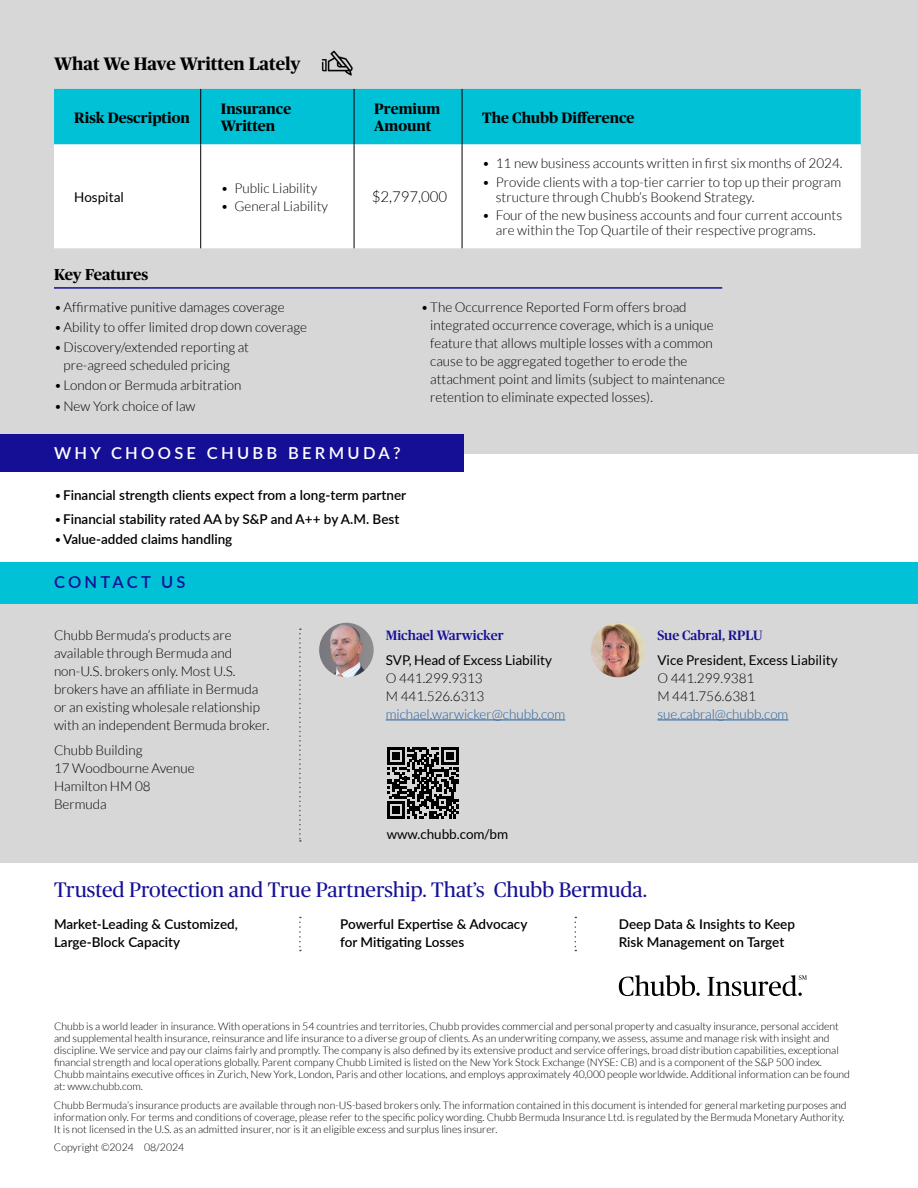
<style>
.page{position:relative;width:918px;height:1188px;background:#fff}
.page>*{position:absolute;margin:0;border:0;box-sizing:border-box;transform-origin:0 0}
.Heading_H1_Title{font:21px "Chubb Publico";color:#150f96}
.H1_Publico{font:700 18px "Chubb Publico";color:#000}
.Heading_H1_Title-2{font:600 16.5px "Lato";letter-spacing:.2em;color:#fff}
.Heading_H1_Title-3{font:600 16.5px "Lato";letter-spacing:.2em;color:#150f96}
.H1_Subhead_w_Rule{font:700 15.75px "Chubb Publico";color:#000}
.Chart_Header{font:700 15px/16.5px "Chubb Publico";color:#000}
.Chart_Body{font:300 15px "Lato";color:#000}
.Body{font:300 13.5px/18px "Lato";color:#000}
.Body-2{font:600 13.5px/18px "Lato";color:#000}
.Body-3{font:13.5px/18px "Lato";color:#000}
.Body-4{font:300 13.5px/18px "Lato";color:#215e9e}
.Contact{font:500 13.5px "Chubb Publico";color:#150f96}
.Chart_Category{font:13.5px "Lato";color:#000}
.Body-5{font:300 10.5px/12px "Lato";color:#000}
.s1{font-weight:300}
.s2{font-weight:400;color:#000}
.s3{color:#000}
.s4{font-weight:300;color:#215e9e}
</style>
<div class="page">
<div style="left:0;top:0;width:918px;height:453px;background:#d7d7d7"></div>
<div style="left:0;top:434px;width:463px;height:38px;background:#150f96"></div>
<img style="left:321px;top:50px;width:32px;height:26px">
<div style="left:54px;top:89px;width:807px;height:55px;background:#01c1d6"></div>
<div style="left:54px;top:144px;width:807px;height:104px;background:#fff"></div>
<hr style="left:200px;top:89px;width:1px;height:55px;background:#000">
<hr style="left:354px;top:89px;width:1px;height:55px;background:#000">
<hr style="left:462px;top:89px;width:1px;height:55px;background:#000">
<hr style="left:200px;top:144px;width:1px;height:104px;background:#000">
<hr style="left:354px;top:144px;width:1px;height:104px;background:#000">
<hr style="left:462px;top:144px;width:1px;height:104px;background:#000">
<hr style="left:54px;top:287px;width:668px;height:2px;background:#150f96">
<div style="left:0;top:562px;width:918px;height:301px;background:#d7d7d7"></div>
<div style="left:0;top:562px;width:918px;height:41px;background:#01c1d6"></div>
<svg style="left:299px;top:628px;width:2px;height:214px"></svg>
<img style="left:319px;top:623px;width:55px;height:54px;border-radius:27px">
<hr style="left:386px;top:720px;width:179px;height:1px;background:#215e9e">
<img style="left:591px;top:623px;width:54px;height:54px;border-radius:27px">
<hr style="left:657px;top:720px;width:131px;height:1px;background:#215e9e">
<svg style="left:387px;top:747px;width:72px;height:72px"></svg>
<svg style="left:299px;top:917px;width:2px;height:34px"></svg>
<svg style="left:575px;top:917px;width:1px;height:34px"></svg>
<svg style="left:619px;top:975px;width:81px;height:21px"></svg>
<svg style="left:707px;top:975px;width:100px;height:21px"></svg>
<h1 class="H1_Publico" style="left:54px;top:51px;width:248px">What We Have Written Lately</h1>
<h1 class="Chart_Header" style="left:74px;top:108px;width:117px">Risk Description</h1>
<h1 class="Chart_Header" style="left:221px;top:100px;width:72px">Insurance<br>Written</h1>
<h1 class="Chart_Header" style="left:374px;top:100px;width:68px">Premium<br>Amount</h1>
<h1 class="Chart_Header" style="left:482px;top:108px;width:154px">The Chubb Difference</h1>
<h2 class="Chart_Category" style="left:74px;top:189px;width:51px">Hospital</h2>
<p class="Body" style="left:221px;top:179px;width:98px">• Public Liability</p>
<p class="Body" style="left:221px;top:197px;width:109px">• General Liability</p>
<h1 class="H1_Subhead_w_Rule" style="left:54px;top:264px;width:96px">Key Features</h1>
<p class="Body" style="left:54px;top:298px;width:232px">•Affirmative punitive damages coverage</p>
<p class="Body" style="left:54px;top:318px;width:255px">•Ability to offer limited drop down coverage</p>
<p class="Body" style="left:63px;top:338px;width:187px;text-indent:-9px">•Discovery/extended reporting at pre-agreed scheduled pricing</p>
<p class="Body" style="left:54px;top:377px;width:189px">•London or Bermuda arbitration</p>
<p class="Body" style="left:54px;top:397px;width:143px">•New York choice of law</p>
<p class="Chart_Body" style="left:372px;top:189px;width:77px">$2,797,000</p>
<p class="Body" style="left:482px;top:155px;width:362px">• 11 new business accounts written in first six months of 2024.</p>
<p class="Body" style="left:496px;top:174px;width:347px;line-height:15px;text-indent:-14px">• Provide clients with a top-tier carrier to top up their program structure through Chubb’s Bookend Strategy.</p>
<p class="Body" style="left:496px;top:208px;width:348px;line-height:15px;text-indent:-14px">• Four of the new business accounts and four current accounts are within the Top Quartile of their respective programs.</p>
<p class="Body" style="left:430px;top:298px;width:296px;text-indent:-9px">•The Occurrence Reported Form offers broad integrated occurrence coverage, which is a unique feature that allows multiple losses with a common cause to be aggregated together to erode the attachment point and limits (subject to maintenance retention to eliminate expected losses).</p>
<h1 class="Heading_H1_Title-2" style="left:54px;top:441px;width:348px">WHY CHOOSE CHUBB BERMUDA?</h1>
<p class="Body-2" style="left:54px;top:485px;width:354px"><span class="s1">•</span>Financial strength clients expect from a long-term partner</p>
<p class="Body-2" style="left:54px;top:510px;width:347px"><span class="s1">•</span>Financial stability rated AA by S&amp;P and A++ by A.M. Best</p>
<p class="Body-2" style="left:54px;top:530px;width:180px"><span class="s1">•</span>Value-added claims handling</p>
<h1 class="Heading_H1_Title-3" style="left:54px;top:570px;width:133px">CONTACT US</h1>
<p class="Body" style="left:54px;top:626px;width:217px">Chubb Bermuda’s products are available through Bermuda and non-U.S. brokers only. Most U.S. brokers have an affiliate in Bermuda or an existing wholesale relationship with an independent Bermuda broker.</p>
<p class="Body" style="left:54px;top:741px;width:142px">Chubb Building<br>17 Woodbourne Avenue<br>Hamilton HM 08<br>Bermuda</p>
<h1 class="Contact" style="left:386px;top:626px;width:119px">Michael Warwicker</h1>
<p class="Body-4" style="left:386px;top:651px;width:181px"><span class="s2">SVP, Head of Excess Liability<br></span><span class="s3">O 441.299.9313<br>M 441.526.6313 </span>michael.warwicker@chubb.com</p>
<p class="Body-3" style="left:387px;top:825px;width:123px">www.chubb.com/bm</p>
<h1 class="Contact" style="left:657px;top:626px;width:106px">Sue Cabral, RPLU</h1>
<p class="Body-3" style="left:657px;top:651px;width:182px">Vice President, Excess Liability<br><span class="s1">O 441.299.9381<br>M 441.756.6381 </span><span class="s4">sue.cabral@chubb.com</span></p>
<h1 class="Heading_H1_Title" style="left:54px;top:875px;width:595px">Trusted Protection and True Partnership. That’s Chubb Bermuda.</h1>
<p class="Body-2" style="left:54px;top:914px;width:185px">Market-Leading &amp; Customized,<br>Large-Block Capacity</p>
<p class="Body-2" style="left:340px;top:914px;width:189px">Powerful Expertise &amp; Advocacy for Mitigating Losses</p>
<p class="Body-2" style="left:619px;top:914px;width:178px">Deep Data &amp; Insights to Keep<br>Risk Management on Target</p>
<p class="Body-5" style="left:54px;top:1020px;width:797px">Chubb is a world leader in insurance. With operations in 54 countries and territories, Chubb provides commercial and personal property and casualty insurance, personal accident and supplemental health insurance, reinsurance and life insurance to a diverse group of clients. As an underwriting company, we assess, assume and manage risk with insight and discipline. We service and pay our claims fairly and promptly. The company is also defined by its extensive product and service offerings, broad distribution capabilities, exceptional financial strength and local operations globally. Parent company Chubb Limited is listed on the New York Stock Exchange (NYSE: CB) and is a component of the S&amp;P 500 index.<br>Chubb maintains executive offices in Zurich, New York, London, Paris and other locations, and employs approximately 40,000 people worldwide. Additional information can be found at: www.chubb.com.</p>
<p class="Body-5" style="left:54px;top:1099px;width:794px">Chubb Bermuda’s insurance products are available through non-US-based brokers only. The information contained in this document is intended for general marketing purposes and information only. For terms and conditions of coverage, please refer to the specific policy wording. Chubb Bermuda Insurance Ltd. is regulated by the Bermuda Monetary Authority.<br>It is not licensed in the U.S. as an admitted insurer, nor is it an eligible excess and surplus lines insurer.</p>
<p class="Body-5" style="left:54px;top:1142px;width:132px">Copyright ©2024 08/2024</p>
</div>
